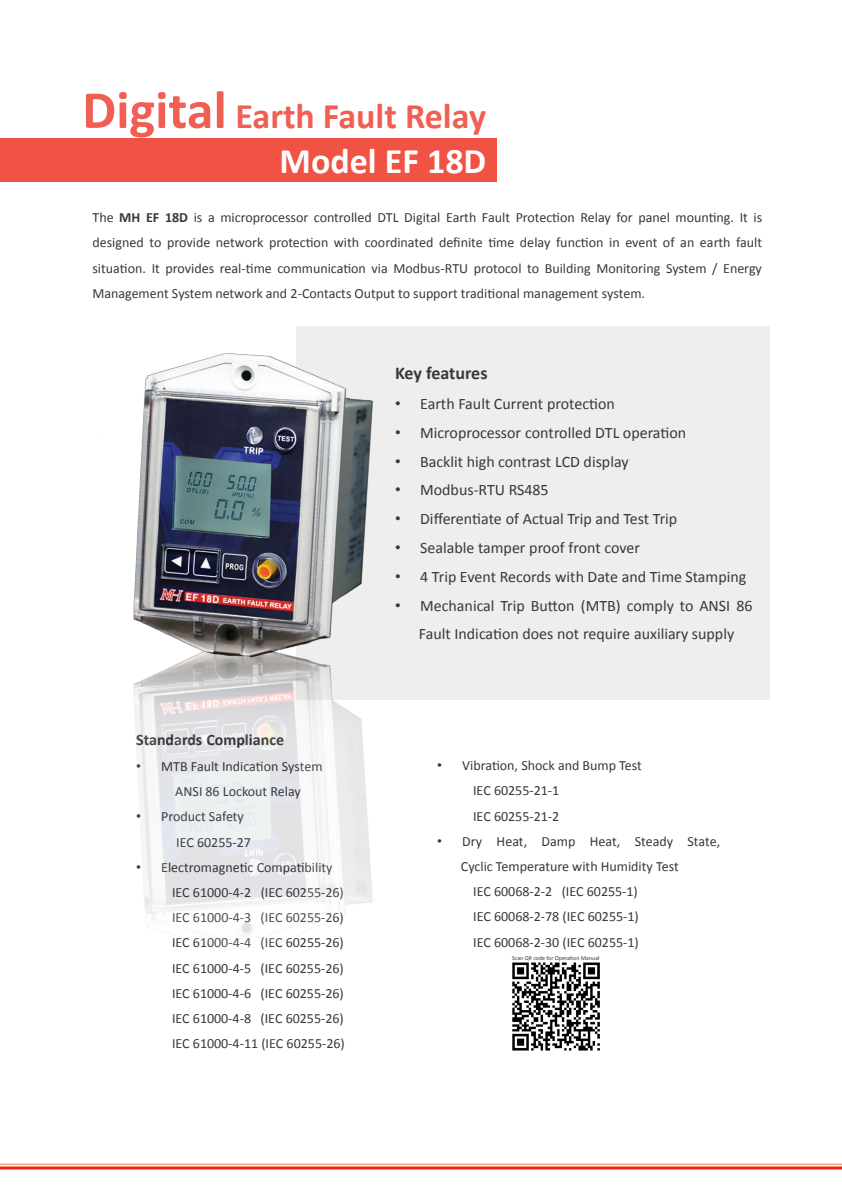
<style>
.page{position:relative;width:842px;height:1191px;background:#fff}
.page>*{position:absolute;margin:0;border:0;box-sizing:border-box;transform-origin:0 0}
.t1{font:700 36px "Calibri";color:#f15f54}
.t2{font:700 36px "Calibri";color:#fff}
.t3{font:700 18px "Calibri";letter-spacing:-.005em;color:#36393c}
.t4{font:16px/28.8px "Calibri";color:#36393c;text-align:center}
.t5{font:700 16px "Calibri";color:#36393c}
.t6{font:14px/25.2px "Calibri";color:#36393c}
.t7{font:6px "Calibri";color:#36393c}
.s1{font-size:54px}
.s2{font-weight:700}
.s3{font-family:"Arial"}
</style>
<div class="page">
<div style="left:297px;top:326px;width:473px;height:373px;background:#edeeed"></div>
<div style="left:0;top:138px;width:497px;height:43px;background:#f05243"></div>
<img style="left:0;top:1163px;width:842px;height:7px">
<img style="left:133px;top:668px;width:307px;height:281px">
<img style="left:133px;top:353px;width:240px;height:315px">
<img style="left:512px;top:962px;width:88px;height:88px">
<h1 class="t1" style="left:82px;top:90px;width:405px"><span class="s1">Digital</span> Earth Fault Relay</h1>
<h1 class="t2" style="left:280px;top:135px;width:208px">Model EF 18D</h1>
<p class="t6" style="left:92px;top:204px;width:671px;text-align:justify">The <span class="s2">MH EF 18D</span> is a microprocessor controlled DTL Digital Earth Fault Protection Relay for panel mounting. It is designed to provide network protection with coordinated definite time delay function in event of an earth fault situation. It provides real-time communication via Modbus-RTU protocol to Building Monitoring System / Energy Management System network and 2-Contacts Output to support traditional management system.</p>
<p class="t5" style="left:136px;top:728px;width:149px">Standards Compliance</p>
<p class="t6" style="left:175px;top:753px;width:149px;text-indent:-39px"><span class="s3">•</span> MTB Fault Indication System<br>ANSI 86 Lockout Relay</p>
<p class="t6" style="left:176px;top:803px;width:76px;text-indent:-40px"><span class="s3">•</span> Product Safety<br>IEC 60255-27</p>
<p class="t6" style="left:172px;top:854px;width:174px;text-indent:-36px"><span class="s3">•</span> Electromagnetic Compatibility<br>IEC 61000-4-2 (IEC 60255-26)<br>IEC 61000-4-3 (IEC 60255-26)<br>IEC 61000-4-4 (IEC 60255-26)<br>IEC 61000-4-5 (IEC 60255-26)<br>IEC 61000-4-6 (IEC 60255-26)<br>IEC 61000-4-8 (IEC 60255-26)<br>IEC 61000-4-11 (IEC 60255-26)</p>
<p class="t3" style="left:395px;top:360px;width:94px">Key features</p>
<p class="t4" style="left:395px;top:388px;width:221px"><span class="s3">•</span> Earth Fault Current protection</p>
<p class="t4" style="left:395px;top:417px;width:293px"><span class="s3">•</span> Microprocessor controlled DTL operation</p>
<p class="t4" style="left:395px;top:446px;width:235px"><span class="s3">•</span> Backlit high contrast LCD display</p>
<p class="t4" style="left:395px;top:475px;width:155px"><span class="s3">•</span> Modbus-RTU RS485</p>
<p class="t4" style="left:395px;top:504px;width:284px"><span class="s3">•</span> Differentiate of Actual Trip and Test Trip</p>
<p class="t4" style="left:395px;top:532px;width:246px"><span class="s3">•</span> Sealable tamper proof front cover</p>
<p class="t4" style="left:395px;top:561px;width:353px"><span class="s3">•</span> 4 Trip Event Records with Date and Time Stamping</p>
<p class="t4" style="left:395px;top:590px;width:359px"><span class="s3">•</span> Mechanical Trip Button (MTB) comply to ANSI 86<br>Fault Indication does not require auxiliary supply</p>
<p class="t6" style="left:473px;top:752px;width:170px;text-indent:-36px"><span class="s3">•</span> Vibration, Shock and Bump Test<br>IEC 60255-21-1<br>IEC 60255-21-2</p>
<p class="t6" style="left:437px;top:828px;width:285px"><span class="s3">•</span> Dry Heat, Damp Heat, Steady State,</p>
<p class="t6" style="left:461px;top:853px;width:220px">Cyclic Temperature with Humidity Test</p>
<p class="t6" style="left:473px;top:878px;width:166px">IEC 60068-2-2 (IEC 60255-1)</p>
<p class="t6" style="left:473px;top:903px;width:167px">IEC 60068-2-78 (IEC 60255-1)</p>
<p class="t6" style="left:473px;top:928px;width:167px">IEC 60068-2-30 (IEC 60255-1)</p>
<p class="t7" style="left:512px;top:953px;width:89px">Scan QR code for Operation Manual</p>
</div>
